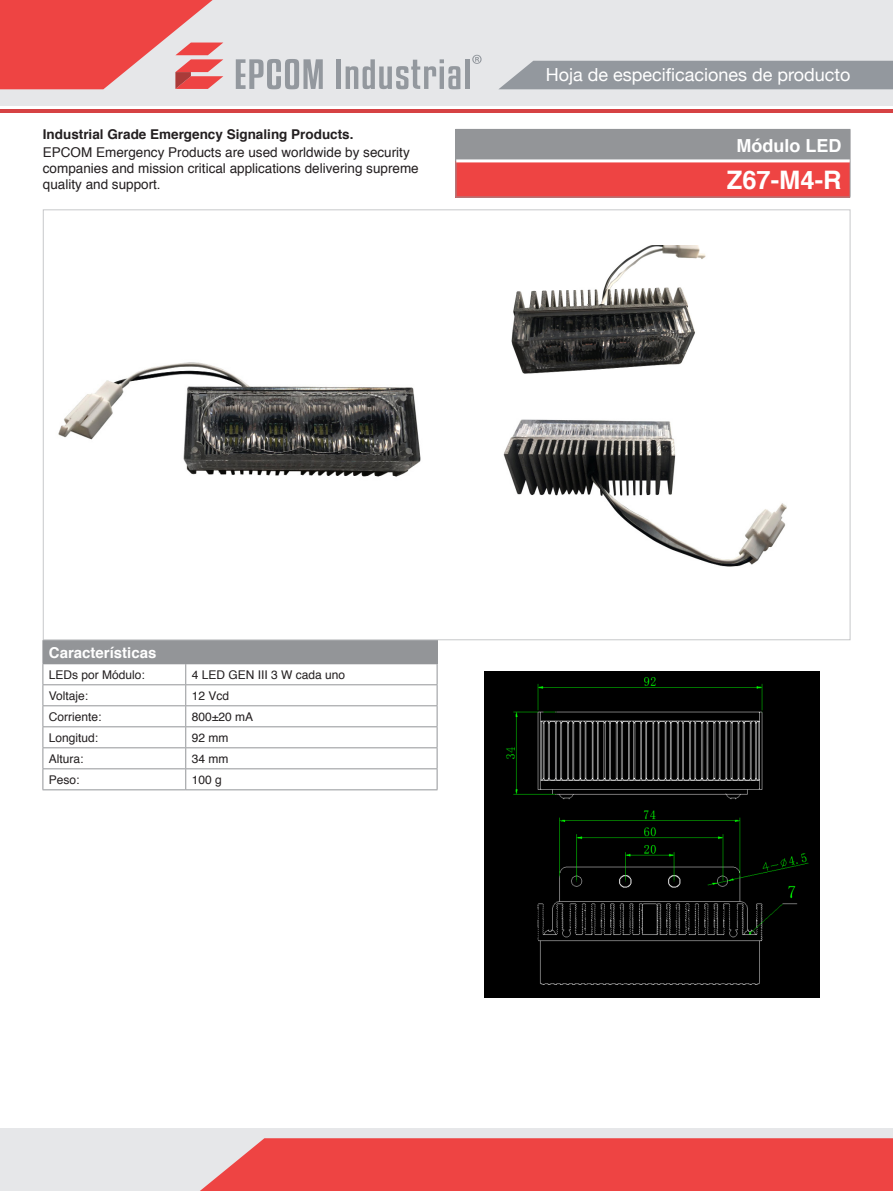
<style>
.page{position:relative;width:893px;height:1191px;background:#fff}
.page>*{position:absolute;margin:0;border:0;box-sizing:border-box;transform-origin:0 0}
.t1{font:700 25.5px "Helvetica";color:#fff}
.t2{font:18px "Helvetica Neue";color:#fff}
.t3{font:700 18px "Helvetica";color:#fff}
.t4{font:700 15px "Helvetica";color:#fff}
.t5{font:13.5px/16.2px "Helvetica";color:#231f20}
.t6{font:700 13.5px "Helvetica";color:#231f20}
.t7{font:12px "Helvetica";color:#231f20}
</style>
<div class="page">
<div style="left:0;top:0;width:893px;height:105px;background:#e6e7e9"></div>
<div style="left:0;top:1128px;width:893px;height:63px;background:#e6e7e9"></div>
<svg style="left:236px;top:59px;width:87px;height:30px"></svg>
<div style="left:336px;top:59px;width:5px;height:30px;background:#93989e"></div>
<svg style="left:346px;top:59px;width:114px;height:30px"></svg>
<hr style="left:465px;top:59px;width:4px;height:30px;background:#93989e">
<svg style="left:472px;top:55px;width:10px;height:9px"></svg>
<svg style="left:0;top:0;width:223px;height:89px"></svg>
<svg style="left:200px;top:1138px;width:693px;height:53px;background:#ed4d4c"></svg>
<div style="left:499px;top:61px;width:394px;height:28px;background:#93989e"></div>
<hr style="left:1px;top:110px;width:892px;height:3px;background:#d64244">
<div style="left:43px;top:640px;width:394px;height:24px;background:#939598"></div>
<hr style="left:43px;top:684px;width:143px;height:1px;background:#939598">
<hr style="left:186px;top:684px;width:251px;height:1px;background:#939598">
<hr style="left:43px;top:705px;width:143px;height:1px;background:#939598">
<hr style="left:186px;top:705px;width:251px;height:1px;background:#939598">
<hr style="left:43px;top:726px;width:143px;height:1px;background:#939598">
<hr style="left:186px;top:726px;width:251px;height:1px;background:#939598">
<hr style="left:43px;top:747px;width:143px;height:1px;background:#939598">
<hr style="left:186px;top:747px;width:251px;height:1px;background:#939598">
<hr style="left:43px;top:768px;width:143px;height:1px;background:#939598">
<svg style="left:43px;top:664px;width:1px;height:125px"></svg>
<hr style="left:186px;top:768px;width:251px;height:1px;background:#939598">
<svg style="left:185px;top:664px;width:1px;height:125px"></svg>
<svg style="left:437px;top:641px;width:1px;height:148px"></svg>
<hr style="left:43px;top:789px;width:143px;height:1px;background:#939598">
<hr style="left:186px;top:789px;width:251px;height:1px;background:#939598">
<div style="left:456px;top:129px;width:394px;height:32px;background:#939598"></div>
<div style="left:456px;top:161px;width:394px;height:36px;background:#ee4443"></div>
<hr style="left:455px;top:129px;width:395px;height:1px;background:#939598">
<hr style="left:455px;top:130px;width:1px;height:31px;background:#939598">
<hr style="left:850px;top:130px;width:1px;height:31px;background:#939598">
<hr style="left:455px;top:161px;width:1px;height:36px;background:#939598">
<hr style="left:850px;top:161px;width:1px;height:36px;background:#939598">
<hr style="left:455px;top:197px;width:395px;height:1px;background:#939598">
<hr style="left:456px;top:159px;width:394px;height:3px;background:#fff">
<img style="left:485px;top:672px;width:335px;height:325px">
<img style="left:58px;top:362px;width:363px;height:115px">
<img style="left:511px;top:246px;width:195px;height:128px">
<img style="left:503px;top:419px;width:284px;height:148px">
<p class="t6" style="left:43px;top:123px;width:312px">Industrial Grade Emergency Signaling Products.</p>
<p class="t5" style="left:43px;top:144px;width:377px">EPCOM Emergency Products are used worldwide by security companies and mission critical applications delivering supreme quality and support.</p>
<p class="t2" style="left:546px;top:61px;width:306px">Hoja de especificaciones de producto</p>
<p class="t3" style="left:737px;top:131px;width:106px">Módulo LED</p>
<p class="t1" style="left:727px;top:159px;width:116px">Z67-M4-R</p>
<p class="t4" style="left:49px;top:640px;width:109px">Características</p>
<p class="t7" style="left:49px;top:665px;width:98px">LEDs por Módulo:</p>
<p class="t7" style="left:192px;top:665px;width:155px">4 LED GEN III 3 W cada uno</p>
<p class="t7" style="left:49px;top:686px;width:41px">Voltaje:</p>
<p class="t7" style="left:192px;top:686px;width:39px">12 Vcd</p>
<p class="t7" style="left:49px;top:707px;width:54px">Corriente:</p>
<p class="t7" style="left:192px;top:707px;width:63px">800±20 mA</p>
<p class="t7" style="left:49px;top:728px;width:51px">Longitud:</p>
<p class="t7" style="left:192px;top:728px;width:38px">92 mm</p>
<p class="t7" style="left:49px;top:749px;width:36px">Altura:</p>
<p class="t7" style="left:192px;top:749px;width:38px">34 mm</p>
<p class="t7" style="left:49px;top:770px;width:32px">Peso:</p>
<p class="t7" style="left:192px;top:770px;width:32px">100 g</p>
</div>
